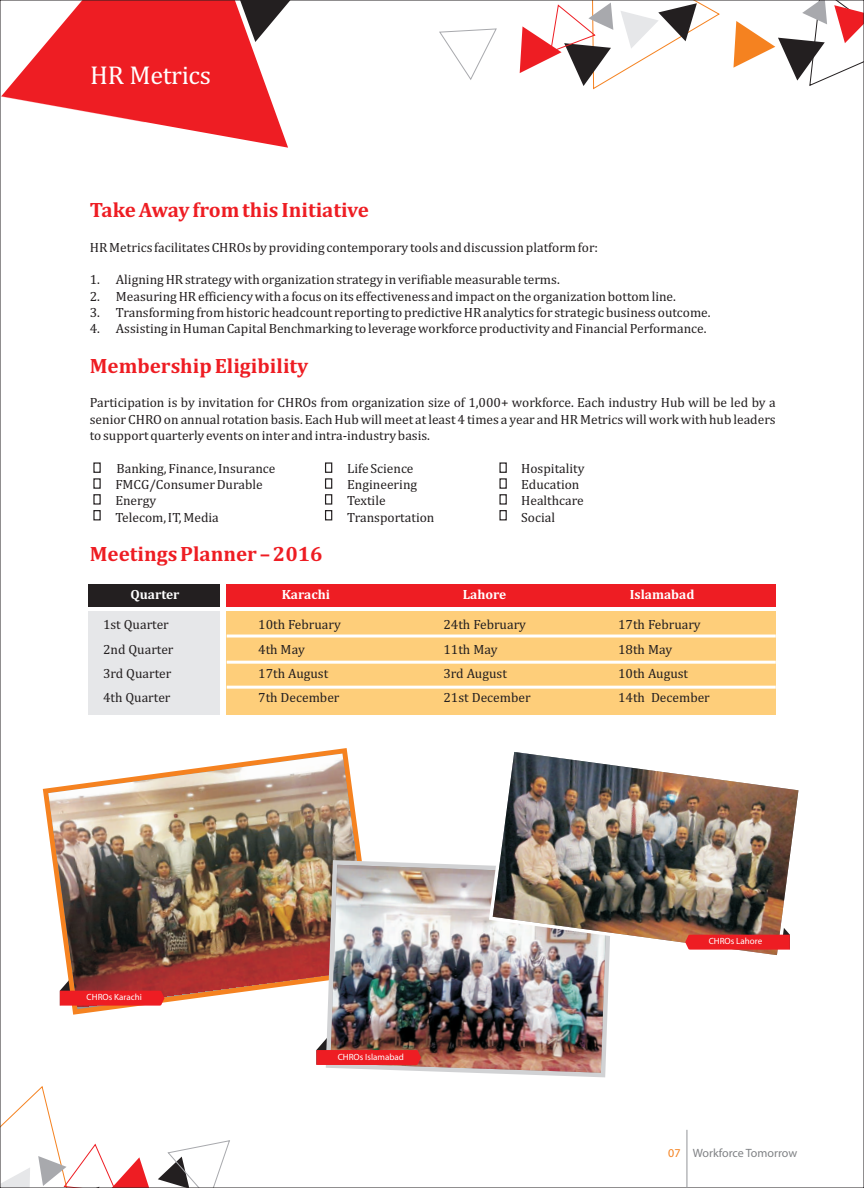
<style>
.page{position:relative;width:864px;height:1188px;background:#fff}
.page>*{position:absolute;margin:0;border:0;box-sizing:border-box;transform-origin:0 0}
.t1{font:26.1px "Cambria";letter-spacing:-.015em;color:#fff}
.t2{font:700 21px "Cambria";color:#ee1d23}
.t3{font:13.5px/24.3px "Cambria";color:#231f20}
.t4{font:700 13.5px "Cambria";color:#fff}
.t5{font:12px "Myriad Pro";color:#808285}
.t6{font:9px "Myriad Pro";color:#fff}
.s1{color:#f58220}
</style>
<div class="page">
<svg style="left:2px;top:2px;width:286px;height:146px;fill:#ee1d23"></svg>
<svg style="left:733px;top:2px;width:129px;height:84px"></svg>
<svg style="left:520px;top:2px;width:200px;height:88px"></svg>
<svg style="left:439px;top:28px;width:58px;height:52px"></svg>
<svg style="left:232px;top:2px;width:57px;height:40px"></svg>
<svg style="left:2px;top:1086px;width:228px;height:100px"></svg>
<div style="left:93px;top:462px;width:8px;height:11px;border:1px solid #231f20"></div>
<div style="left:93px;top:478px;width:8px;height:11px;border:1px solid #231f20"></div>
<div style="left:93px;top:494px;width:8px;height:11px;border:1px solid #231f20"></div>
<div style="left:93px;top:510px;width:8px;height:10px;border:1px solid #231f20"></div>
<div style="left:325px;top:462px;width:7px;height:11px;border:1px solid #231f20"></div>
<div style="left:325px;top:478px;width:7px;height:11px;border:1px solid #231f20"></div>
<div style="left:325px;top:494px;width:7px;height:11px;border:1px solid #231f20"></div>
<div style="left:325px;top:510px;width:7px;height:10px;border:1px solid #231f20"></div>
<div style="left:499px;top:462px;width:8px;height:11px;border:1px solid #231f20"></div>
<div style="left:499px;top:478px;width:8px;height:11px;border:1px solid #231f20"></div>
<div style="left:499px;top:494px;width:8px;height:11px;border:1px solid #231f20"></div>
<div style="left:499px;top:510px;width:8px;height:10px;border:1px solid #231f20"></div>
<div style="left:88px;top:584px;width:132px;height:22px;background:#231f20"></div>
<div style="left:227px;top:584px;width:549px;height:22px;background:#ee1d23"></div>
<div style="left:88px;top:611px;width:132px;height:103px;background:#e6e7e9"></div>
<div style="left:227px;top:611px;width:549px;height:103px;background:#fece7a"></div>
<hr style="left:227px;top:635px;width:549px;height:3px;background:#fff">
<hr style="left:227px;top:661px;width:549px;height:3px;background:#fff">
<hr style="left:227px;top:686px;width:549px;height:3px;background:#fff">
<svg style="left:42px;top:748px;width:306px;height:267px"></svg>
<img style="left:48px;top:754px;width:314px;height:253px">
<svg style="left:321px;top:856px;width:288px;height:222px"></svg>
<img style="left:330px;top:865px;width:278px;height:208px">
<svg style="left:484px;top:790px;width:315px;height:173px"></svg>
<img style="left:493px;top:752px;width:305px;height:203px">
<svg style="left:60px;top:975px;width:105px;height:31px;background:#c32f2f"></svg>
<svg style="left:316px;top:1035px;width:105px;height:30px;background:#aa3634"></svg>
<svg style="left:685px;top:919px;width:105px;height:31px;background:#ac3c38"></svg>
<hr style="left:687px;top:1130px;width:1px;height:58px;background:#939598">
<h1 class="t1" style="left:90px;top:64px;width:122px">HR Metrics</h1>
<h2 class="t2" style="left:90px;top:201px;width:281px">Take Away from this Initiative</h2>
<p class="t3" style="left:90px;top:236px;width:510px">HR Metrics facilitates CHROs by providing contemporary tools and discussion platform for:</p>
<p class="t3" style="left:90px;top:268px;width:471px">1. Aligning HR strategy with organization strategy in verifiable measurable terms.</p>
<p class="t3" style="left:90px;top:285px;width:588px">2. Measuring HR efficiency with a focus on its effectiveness and impact on the organization bottom line.</p>
<p class="t3" style="left:90px;top:301px;width:622px">3. Transforming from historic headcount reporting to predictive HR analytics for strategic business outcome.</p>
<p class="t3" style="left:90px;top:317px;width:618px">4. Assisting in Human Capital Benchmarking to leverage workforce productivity and Financial Performance.</p>
<h2 class="t2" style="left:90px;top:357px;width:220px">Membership Eligibility</h2>
<p class="t3" style="left:90px;top:395px;width:687px;line-height:16.4px;text-align:justify">Participation is by invitation for CHROs from organization size of 1,000+ workforce. Each industry Hub will be led by a senior CHRO on annual rotation basis. Each Hub will meet at least 4 times a year and HR Metrics will work with hub leaders to support quarterly events on inter and intra-industry basis.</p>
<p class="t3" style="left:117px;top:457px;width:160px">Banking, Finance, Insurance</p>
<p class="t3" style="left:347px;top:457px;width:68px">Life Science</p>
<p class="t3" style="left:521px;top:457px;width:65px">Hospitality</p>
<p class="t3" style="left:115px;top:473px;width:149px">FMCG/Consumer Durable</p>
<p class="t3" style="left:347px;top:473px;width:71px">Engineering</p>
<p class="t3" style="left:521px;top:473px;width:60px">Education</p>
<p class="t3" style="left:115px;top:489px;width:42px">Energy</p>
<p class="t3" style="left:347px;top:489px;width:40px">Textile</p>
<p class="t3" style="left:521px;top:489px;width:64px">Healthcare</p>
<p class="t3" style="left:115px;top:506px;width:105px">Telecom, IT, Media</p>
<p class="t3" style="left:347px;top:506px;width:89px">Transportation</p>
<p class="t3" style="left:521px;top:506px;width:35px">Social</p>
<h2 class="t2" style="left:90px;top:545px;width:234px">Meetings Planner – 2016</h2>
<p class="t4" style="left:131px;top:589px;width:51px">Quarter</p>
<p class="t4" style="left:282px;top:589px;width:50px">Karachi</p>
<p class="t4" style="left:463px;top:589px;width:45px">Lahore</p>
<p class="t4" style="left:630px;top:589px;width:66px">Islamabad</p>
<p class="t3" style="left:103px;top:613px;width:72px">1st Quarter<br>2nd Quarter<br>3rd Quarter<br>4th Quarter</p>
<p class="t3" style="left:258px;top:613px;width:84px">10th February<br>4th May<br>17th August<br>7th December</p>
<p class="t3" style="left:443px;top:613px;width:89px">24th February<br>11th May<br>3rd August<br>21st December</p>
<p class="t3" style="left:618px;top:613px;width:93px">17th February<br>18th May<br>10th August<br>14th December</p>
<p class="t6" style="left:87px;top:994px;width:57px">CHROs Karachi</p>
<p class="t6" style="left:338px;top:1053px;width:68px">CHROs Islamabad</p>
<p class="t6" style="left:709px;top:938px;width:55px">CHROs Lahore</p>
<p class="t5" style="left:668px;top:1148px;width:131px"><span class="s1">07</span> Workforce Tomorrow</p>
</div>
